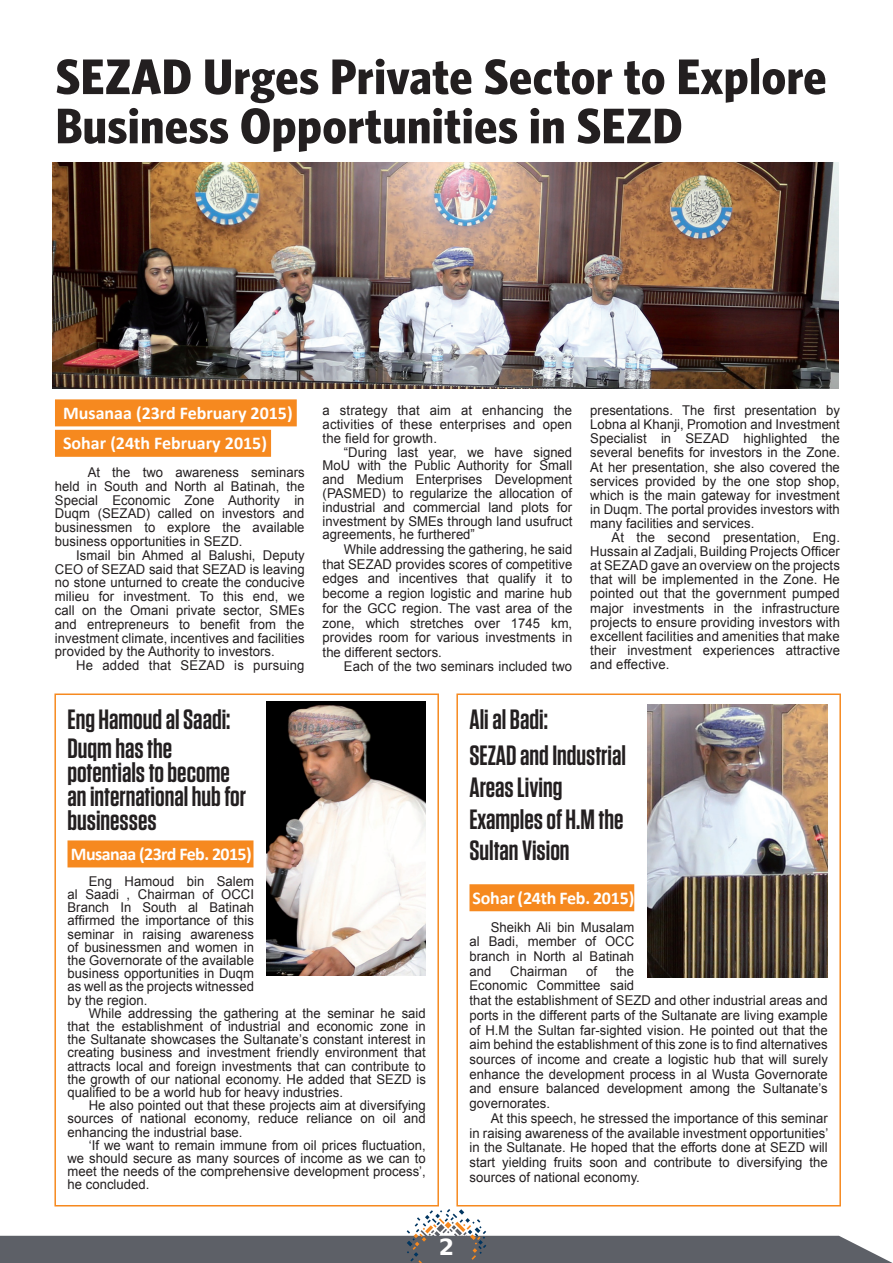
<style>
.page{position:relative;width:893px;height:1263px;background:#fff}
.page>*{position:absolute;margin:0;border:0;box-sizing:border-box;transform-origin:0 0}
.t1{font:700 50.1px/49.2px "Whitney Condensed";letter-spacing:.01em;color:#231f20;scale:1.08 1}
.t2{font:600 27.9px/31.7px "Tungsten";color:#231f20}
.t3{font:700 22.2px "ae Al Mothnna";color:#fff}
.t4{font:700 18px/30.5px "Calibri";color:#fff}
.t5{font:700 18px "Calibri";letter-spacing:-.035em;color:#fff}
.t6{font:13.5px/14.7px "Arial";letter-spacing:.005em;color:#231f20;text-align:justify}
</style>
<div class="page">
<svg style="left:0;top:1209px;width:892px;height:54px"></svg>
<div style="left:55px;top:399px;width:242px;height:27px;background:#f6891f"></div>
<div style="left:55px;top:430px;width:216px;height:27px;background:#f6891f"></div>
<img style="left:52px;top:163px;width:787px;height:225px">
<div style="left:456px;top:693px;width:385px;height:513px;border:2px solid #f6891f"></div>
<div style="left:469px;top:884px;width:165px;height:27px;background:#f6891f"></div>
<img style="left:647px;top:704px;width:181px;height:273px">
<div style="left:54px;top:693px;width:385px;height:513px;border:2px solid #f6891f"></div>
<div style="left:68px;top:840px;width:185px;height:27px;background:#f6891f"></div>
<img style="left:267px;top:702px;width:159px;height:273px">
<h1 class="t1" style="left:56px;top:50px;width:715px">SEZAD Urges Private Sector to Explore<br>Business Opportunities in SEZD</h1>
<h3 class="t4" style="left:63px;top:398px;width:231px">Musanaa (23rd February 2015)<br>Sohar (24th February 2015)</h3>
<p class="t6" style="left:55px;top:465px;width:251px;line-height:13.8px;text-indent:33px">At the two awareness seminars held in South and North al Batinah, the Special Economic Zone Authority in Duqm (SEZAD) called on investors and businessmen to explore the available business opportunities in SEZD.</p>
<p class="t6" style="left:55px;top:548px;width:251px;line-height:13.8px;text-indent:21px">Ismail bin Ahmed al Balushi, Deputy CEO of SEZAD said that SEZAD is leaving no stone unturned to create the conducive milieu for investment. To this end, we call on the Omani private sector, SMEs and entrepreneurs to benefit from the investment climate, incentives and facilities provided by the Authority to investors.</p>
<p class="t6" style="left:76px;top:658px;width:230px">He added that SEZAD is pursuing</p>
<p class="t6" style="left:323px;top:404px;width:251px;line-height:13.8px">a strategy that aim at enhancing the activities of these enterprises and open the field for growth.</p>
<p class="t6" style="left:323px;top:445px;width:251px;line-height:13.8px;text-indent:21px">“During last year, we have signed MoU with the Public Authority for Small and Medium Enterprises Development (PASMED) to regularize the allocation of industrial and commercial land plots for investment by SMEs through land usufruct agreements, he furthered”</p>
<p class="t6" style="left:323px;top:542px;width:251px;text-indent:21px">While addressing the gathering, he said that SEZAD provides scores of competitive edges and incentives that qualify it to become a region logistic and marine hub for the GCC region. The vast area of the zone, which stretches over 1745 km, provides room for various investments in the different sectors.</p>
<p class="t6" style="left:344px;top:659px;width:230px">Each of the two seminars included two</p>
<p class="t6" style="left:590px;top:403px;width:251px;line-height:14.1px">presentations. The first presentation by Lobna al Khanji, Promotion and Investment Specialist in SEZAD highlighted the several benefits for investors in the Zone.<br>At her presentation, she also covered the services provided by the one stop shop, which is the main gateway for investment in Duqm. The portal provides investors with many facilities and services.</p>
<p class="t6" style="left:590px;top:530px;width:251px;line-height:14.1px;text-indent:21px">At the second presentation, Eng.<br>Hussain al Zadjali, Building Projects Officer at SEZAD gave an overview on the projects that will be implemented in the Zone. He pointed out that the government pumped major investments in the infrastructure projects to ensure providing investors with excellent facilities and amenities that make their investment experiences attractive and effective.</p>
<h2 class="t2" style="left:68px;top:706px;width:164px;line-height:28.5px">Eng Hamoud al Saadi:<br>Duqm has the</h2>
<h2 class="t2" style="left:68px;top:761px;width:180px;line-height:24.2px">potentials to become an international hub for businesses</h2>
<h3 class="t5" style="left:71px;top:842px;width:182px">Musanaa (23rd Feb. 2015)</h3>
<p class="t6" style="left:67px;top:874px;width:188px;line-height:13.2px;text-indent:21px">Eng Hamoud bin Salem al Saadi , Chairman of OCCI Branch In South al Batinah affirmed the importance of this seminar in raising awareness of businessmen and women in the Governorate of the available business opportunities in Duqm as well as the projects witnessed by the region.</p>
<p class="t6" style="left:67px;top:1006px;width:360px;line-height:13.2px;text-indent:21px">While addressing the gathering at the seminar he said that the establishment of industrial and economic zone in the Sultanate showcases the Sultanate’s constant interest in creating business and investment friendly environment that attracts local and foreign investments that can contribute to the growth of our national economy. He added that SEZD is qualified to be a world hub for heavy industries.</p>
<p class="t6" style="left:67px;top:1099px;width:360px;line-height:13.2px;text-indent:21px">He also pointed out that these projects aim at diversifying sources of national economy, reduce reliance on oil and enhancing the industrial base.</p>
<p class="t6" style="left:67px;top:1139px;width:360px;line-height:13.2px;text-indent:21px">‘If we want to remain immune from oil prices fluctuation, we should secure as many sources of income as we can to meet the needs of the comprehensive development process’, he concluded.</p>
<h2 class="t2" style="left:469px;top:702px;width:158px;line-height:36px">Ali al Badi:<br>SEZAD and Industrial</h2>
<h2 class="t2" style="left:469px;top:772px;width:155px">Areas Living<br>Examples of H.M the<br>Sultan Vision</h2>
<h3 class="t4" style="left:473px;top:882px;width:163px">Sohar (24th Feb. 2015)</h3>
<p class="t6" style="left:469px;top:920px;width:166px;text-indent:21px">Sheikh Ali bin Musalam al Badi, member of OCC branch in North al Batinah and</p>
<p class="t6" style="left:510px;top:964px;width:59px">Chairman</p>
<p class="t6" style="left:586px;top:964px;width:12px">of</p>
<p class="t6" style="left:469px;top:964px;width:360px;text-align:left;text-indent:146px">the<br>Economic Committee said<br>that the establishment of SEZD and other industrial areas and ports in the different parts of the Sultanate are living example of H.M the Sultan far-sighted vision. He pointed out that the aim behind the establishment of this zone is to find alternatives sources of income and create a logistic hub that will surely enhance the development process in al Wusta Governorate and ensure balanced development among the Sultanate’s governorates.</p>
<p class="t6" style="left:469px;top:1111px;width:360px;text-indent:21px">At this speech, he stressed the importance of this seminar in raising awareness of the available investment opportunities’ in the Sultanate. He hoped that the efforts done at SEZD will start yielding fruits soon and contribute to diversifying the sources of national economy.</p>
<h3 class="t3" style="left:439px;top:1232px;width:17px">2</h3>
</div>
